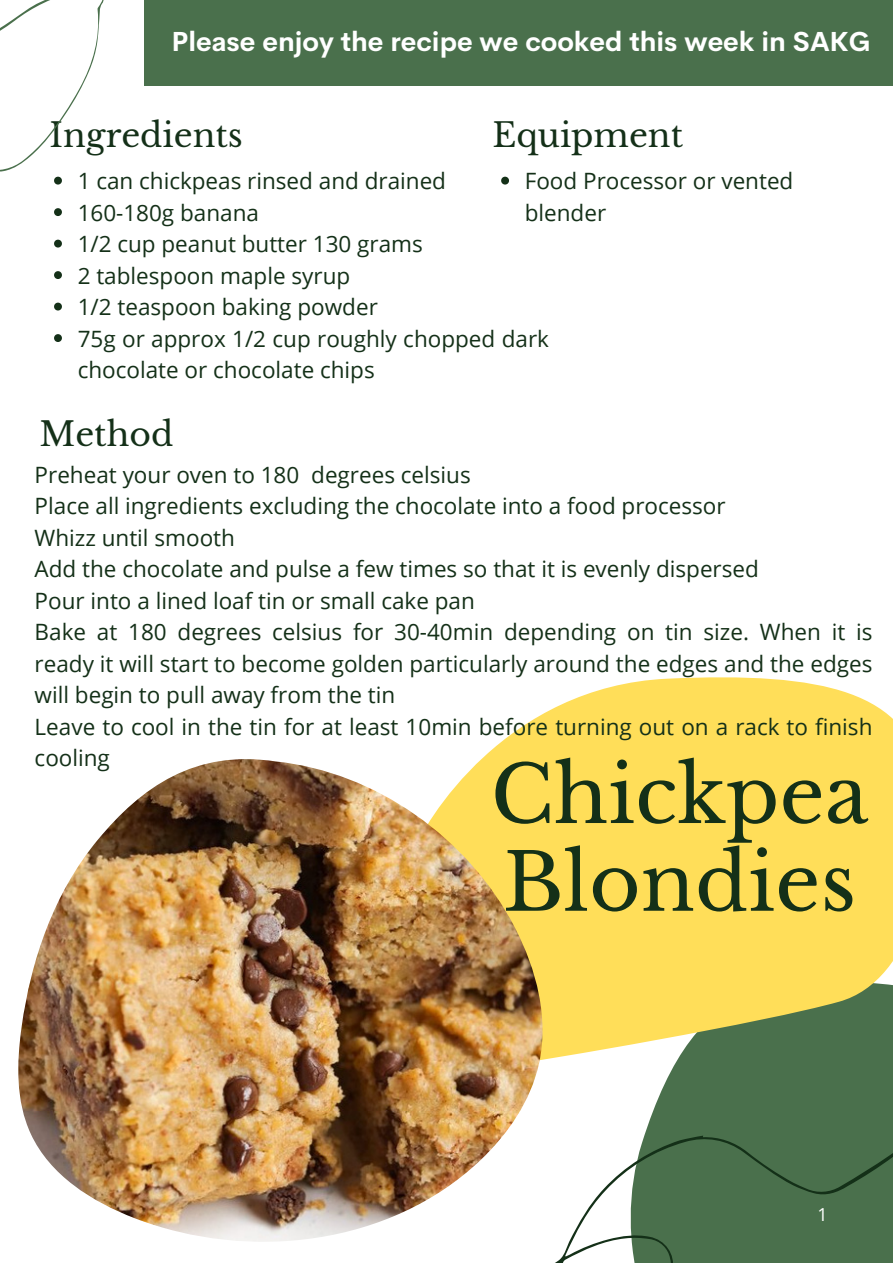
<style>
.page{position:relative;width:893px;height:1264px;background:#fff}
.page>*{position:absolute;margin:0;border:0;box-sizing:border-box;transform-origin:0 0}
.t1{font:78.75px/87.8px "Libre Baskerville";color:#143018}
.t2{font:33px "Libre Baskerville";color:#143018}
.t3{font:700 27px "Cerebri Sans";color:#fff}
.t4{font:22.5px/31.5px "Open Sans";color:#143018}
.t5{font:17.85px "Open Sans";color:#fff}
</style>
<div class="page">
<svg style="left:556px;top:1162px;width:336px;height:100px;fill:#4a704c"></svg>
<svg style="left:481px;top:677px;width:411px;height:485px;fill:#ffde59"></svg>
<img style="left:18px;top:759px;width:531px;height:482px">
<svg style="left:54px;top:208px;width:8px;height:8px"></svg>
<svg style="left:54px;top:240px;width:8px;height:7px"></svg>
<svg style="left:54px;top:271px;width:8px;height:8px"></svg>
<svg style="left:54px;top:302px;width:8px;height:8px"></svg>
<svg style="left:54px;top:334px;width:8px;height:8px"></svg>
<svg style="left:0;top:0;width:104px;height:185px"></svg>
<div style="left:144px;top:0;width:748px;height:85px;background:#4a704c"></div>
<svg style="left:501px;top:177px;width:8px;height:7px"></svg>
<p class="t3" style="left:171px;top:24px;width:700px">Please enjoy the recipe we cooked this week in SAKG</p>
<p class="t2" style="left:49px;top:115px;width:195px">Ingredients</p>
<p class="t2" style="left:492px;top:115px;width:192px">Equipment</p>
<p class="t4" style="left:78px;top:164px;width:370px">1 can chickpeas rinsed and drained</p>
<p class="t4" style="left:78px;top:196px;width:183px">160-180g banana</p>
<p class="t4" style="left:78px;top:227px;width:346px">1/2 cup peanut butter 130 grams</p>
<p class="t4" style="left:78px;top:259px;width:274px">2 tablespoon maple syrup</p>
<p class="t4" style="left:78px;top:290px;width:301px">1/2 teaspoon baking powder</p>
<p class="t4" style="left:78px;top:322px;width:473px">75g or approx 1/2 cup roughly chopped dark chocolate or chocolate chips</p>
<p class="t4" style="left:524px;top:164px;width:270px">Food Processor or vented blender</p>
<p class="t2" style="left:39px;top:413px;width:135px">Method</p>
<p class="t4" style="left:35px;top:458px;width:437px">Preheat your oven to 180 degrees celsius</p>
<p class="t4" style="left:35px;top:490px;width:692px">Place all ingredients excluding the chocolate into a food processor</p>
<p class="t4" style="left:35px;top:521px;width:202px">Whizz until smooth</p>
<p class="t4" style="left:35px;top:553px;width:725px">Add the chocolate and pulse a few times so that it is evenly dispersed</p>
<p class="t4" style="left:35px;top:584px;width:441px">Pour into a lined loaf tin or small cake pan</p>
<p class="t4" style="left:35px;top:616px;width:839px;text-align:justify">Bake at 180 degrees celsius for 30-40min depending on tin size. When it is ready it will start to become golden particularly around the edges and the edges will begin to pull away from the tin</p>
<p class="t4" style="left:35px;top:710px;width:839px">Leave to cool in the tin for at least 10min before turning out on a rack to finish cooling</p>
<p class="t1" style="left:490px;top:751px;width:379px">Chickpea<br>Blondies</p>
<p class="t5" style="left:817px;top:1202px;width:12px">1</p>
</div>
